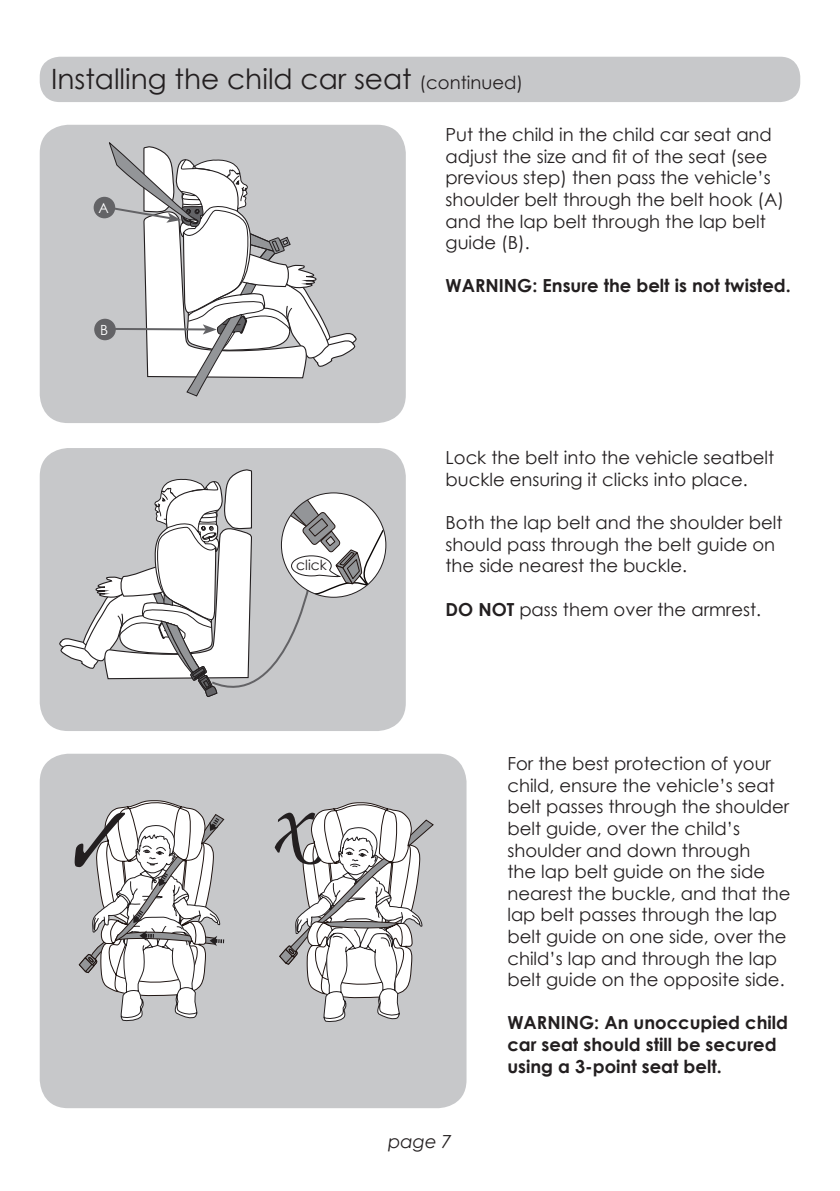
<style>
.page{position:relative;width:840px;height:1191px;background:#fff}
.page>*{position:absolute;margin:0;border:0;box-sizing:border-box;transform-origin:0 0}
.t1{font:28px "Century Gothic";color:#231f20}
.Body_text_CG_9pt{font:18px/21.6px "Century Gothic";color:#231f20}
.Body_text_CG_9pt-2{font:700 18px/21.6px "Century Gothic";color:#231f20}
.t2{font:italic 18px "Century Gothic";color:#231f20}
.t3{font:14px "Century Gothic";color:#231f20}
.Body_text_CG_9pt-3{font:14px "Century Gothic";color:#fff}
.s1{font-size:18px}
.s2{font-weight:700}
</style>
<div class="page">
<div style="left:40px;top:448px;width:365px;height:283px;background:#c7c8ca;border-radius:28px"></div>
<div style="left:40px;top:753px;width:426px;height:355px;background:#c7c8ca;border-radius:28px"></div>
<div style="left:40px;top:57px;width:759px;height:45px;background:#c7c8ca;border-radius:20px"></div>
<svg style="left:58px;top:421px;width:326px;height:276px"></svg>
<svg style="left:75px;top:800px;width:149px;height:221px"></svg>
<div style="left:40px;top:125px;width:365px;height:298px;background:#c7c8ca;border-radius:28px"></div>
<div style="left:94px;top:197px;width:21px;height:21px;background:#636366;border-radius:50%"></div>
<div style="left:94px;top:319px;width:22px;height:21px;background:#636366;border-radius:50%"></div>
<svg style="left:108px;top:142px;width:249px;height:255px"></svg>
<svg style="left:274px;top:802px;width:160px;height:220px"></svg>
<p class="t1" style="left:51px;top:59px;width:473px">Installing the child car seat <span class="s1">(continued)</span></p>
<p class="Body_text_CG_9pt-3" style="left:98px;top:198px;width:12px">A</p>
<p class="Body_text_CG_9pt-3" style="left:100px;top:320px;width:10px">B</p>
<p class="Body_text_CG_9pt" style="left:445px;top:123px;width:340px">Put the child in the child car seat and adjust the size and fit of the seat (see previous step) then pass the vehicle’s shoulder belt through the belt hook (A) and the lap belt through the lap belt guide (B).</p>
<p class="Body_text_CG_9pt-2" style="left:445px;top:274px;width:346px">WARNING: Ensure the belt is not twisted.</p>
<p class="t3" style="left:296px;top:555px;width:32px">click</p>
<p class="Body_text_CG_9pt" style="left:445px;top:447px;width:330px">Lock the belt into the vehicle seatbelt buckle ensuring it clicks into place.</p>
<p class="Body_text_CG_9pt" style="left:445px;top:511px;width:338px">Both the lap belt and the shoulder belt should pass through the belt guide on the side nearest the buckle.</p>
<p class="Body_text_CG_9pt" style="left:445px;top:598px;width:317px"><span class="s2">DO NOT</span> pass them over the armrest.</p>
<p class="t2" style="left:388px;top:1128px;width:65px">page 7</p>
<p class="Body_text_CG_9pt" style="left:507px;top:752px;width:284px">For the best protection of your child, ensure the vehicle’s seat belt passes through the shoulder belt guide, over the child’s shoulder and down through<br>the lap belt guide on the side nearest the buckle, and that the lap belt passes through the lap belt guide on one side, over the child’s lap and through the lap belt guide on the opposite side.</p>
<p class="Body_text_CG_9pt-2" style="left:507px;top:1011px;width:282px">WARNING: An unoccupied child car seat should still be secured using a 3-point seat belt.</p>
</div>
